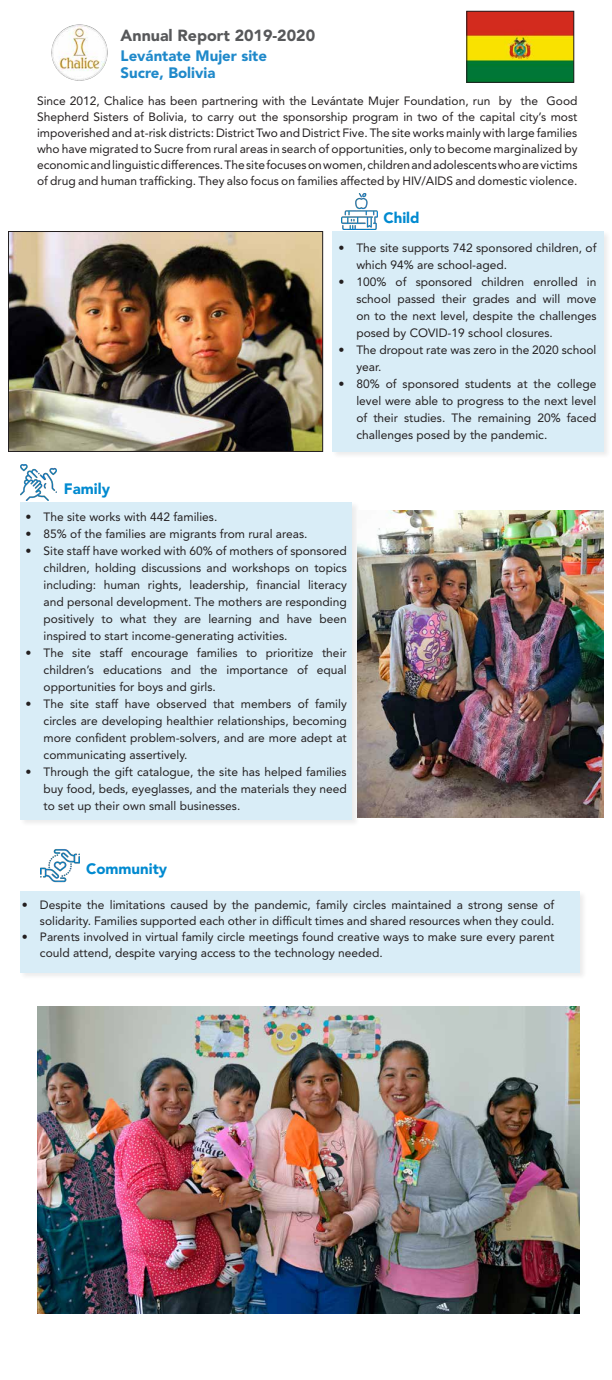
<style>
.page{position:relative;width:612px;height:1380px;background:#fff}
.page>*{position:absolute;margin:0;border:0;box-sizing:border-box;transform-origin:0 0}
.t1{font:900 16px "Avenir LT Std";color:#57585a}
.t2{font:900 15px "Avenir LT Std";color:#1f89ca}
.t3{font:900 15px "Avenir LT Std";color:#008ad0}
.t4{font:12px/17px "Avenir LT Std";color:#231f20;text-align:justify}
</style>
<div class="page">
<div style="left:331px;top:230px;width:281px;height:229px;background:#f6f6f6"></div>
<div style="left:332px;top:231px;width:272px;height:221px;background:#d9edf7"></div>
<div style="left:20px;top:501px;width:340px;height:326px;background:#231f20;opacity:.58"></div>
<div style="left:21px;top:502px;width:331px;height:317px;background:#d9edf7"></div>
<img style="left:51px;top:24px;width:57px;height:57px">
<div style="left:20px;top:891px;width:568px;height:90px;background:#f7f7f7"></div>
<div style="left:21px;top:891px;width:559px;height:82px;background:#d9edf7"></div>
<img style="left:469px;top:13px;width:103px;height:68px">
<div style="left:467px;top:11px;width:107px;height:72px;border:1px solid #231f20"></div>
<img style="left:40px;top:849px;width:39px;height:34px">
<img style="left:358px;top:511px;width:246px;height:307px">
<img style="left:37px;top:1007px;width:543px;height:307px">
<img style="left:342px;top:193px;width:36px;height:36px">
<img style="left:21px;top:464px;width:36px;height:36px">
<img style="left:10px;top:233px;width:311px;height:217px">
<div style="left:8px;top:231px;width:315px;height:221px;border:1px solid #231f20"></div>
<p class="t1" style="left:121px;top:25px;width:196px">Annual Report 2019-2020</p>
<p class="t2" style="left:121px;top:47px;width:148px">Levántate Mujer site</p>
<p class="t2" style="left:121px;top:64px;width:96px">Sucre, Bolivia</p>
<p class="t4" style="left:37px;top:93px;width:542px;line-height:16px">Since 2012, Chalice has been partnering with the Levántate Mujer Foundation, run by the Good Shepherd Sisters of Bolivia, to carry out the sponsorship program in two of the capital city’s most impoverished and at-risk districts: District Two and District Five. The site works mainly with large families who have migrated to Sucre from rural areas in search of opportunities, only to become marginalized by economic and linguistic differences. The site focuses on women, children and adolescents who are victims of drug and human trafficking. They also focus on families affected by HIV/AIDS and domestic violence.</p>
<p class="t3" style="left:384px;top:208px;width:38px">Child</p>
<p class="t3" style="left:64px;top:480px;width:48px">Family</p>
<p class="t4" style="left:356px;top:239px;width:242px;text-indent:-18px">• The site supports 742 sponsored children, of which 94% are school-aged.</p>
<p class="t4" style="left:356px;top:273px;width:242px;text-indent:-18px">• 100% of sponsored children enrolled in school passed their grades and will move on to the next level, despite the challenges posed by COVID-19 school closures.</p>
<p class="t4" style="left:356px;top:341px;width:242px;text-indent:-18px">• The dropout rate was zero in the 2020 school year.</p>
<p class="t4" style="left:356px;top:375px;width:242px;text-indent:-18px">• 80% of sponsored students at the college level were able to progress to the next level of their studies. The remaining 20% faced challenges posed by the pandemic.</p>
<p class="t4" style="left:26px;top:509px;width:193px">• The site works with 442 families.</p>
<p class="t4" style="left:26px;top:526px;width:283px">• 85% of the families are migrants from rural areas.</p>
<p class="t4" style="left:44px;top:543px;width:305px;text-indent:-18px">• Site staff have worked with 60% of mothers of sponsored children, holding discussions and workshops on topics including: human rights, leadership, financial literacy and personal development. The mothers are responding positively to what they are learning and have been inspired to start income-generating activities.</p>
<p class="t4" style="left:44px;top:645px;width:305px;text-indent:-18px">• The site staff encourage families to prioritize their children’s educations and the importance of equal opportunities for boys and girls.</p>
<p class="t4" style="left:44px;top:696px;width:305px;text-indent:-18px">• The site staff have observed that members of family circles are developing healthier relationships, becoming more confident problem-solvers, and are more adept at communicating assertively.</p>
<p class="t4" style="left:44px;top:764px;width:305px;text-indent:-18px">• Through the gift catalogue, the site has helped families buy food, beds, eyeglasses, and the materials they need to set up their own small businesses.</p>
<p class="t3" style="left:86px;top:860px;width:83px">Community</p>
<p class="t4" style="left:22px;top:897px;width:534px;line-height:16px;text-align:right">• Despite the limitations caused by the pandemic, family circles maintained a strong sense of solidarity. Families supported each other in difficult times and shared resources when they could.</p>
<p class="t4" style="left:40px;top:929px;width:516px;line-height:16px;text-indent:-18px">• Parents involved in virtual family circle meetings found creative ways to make sure every parent could attend, despite varying access to the technology needed.</p>
</div>
